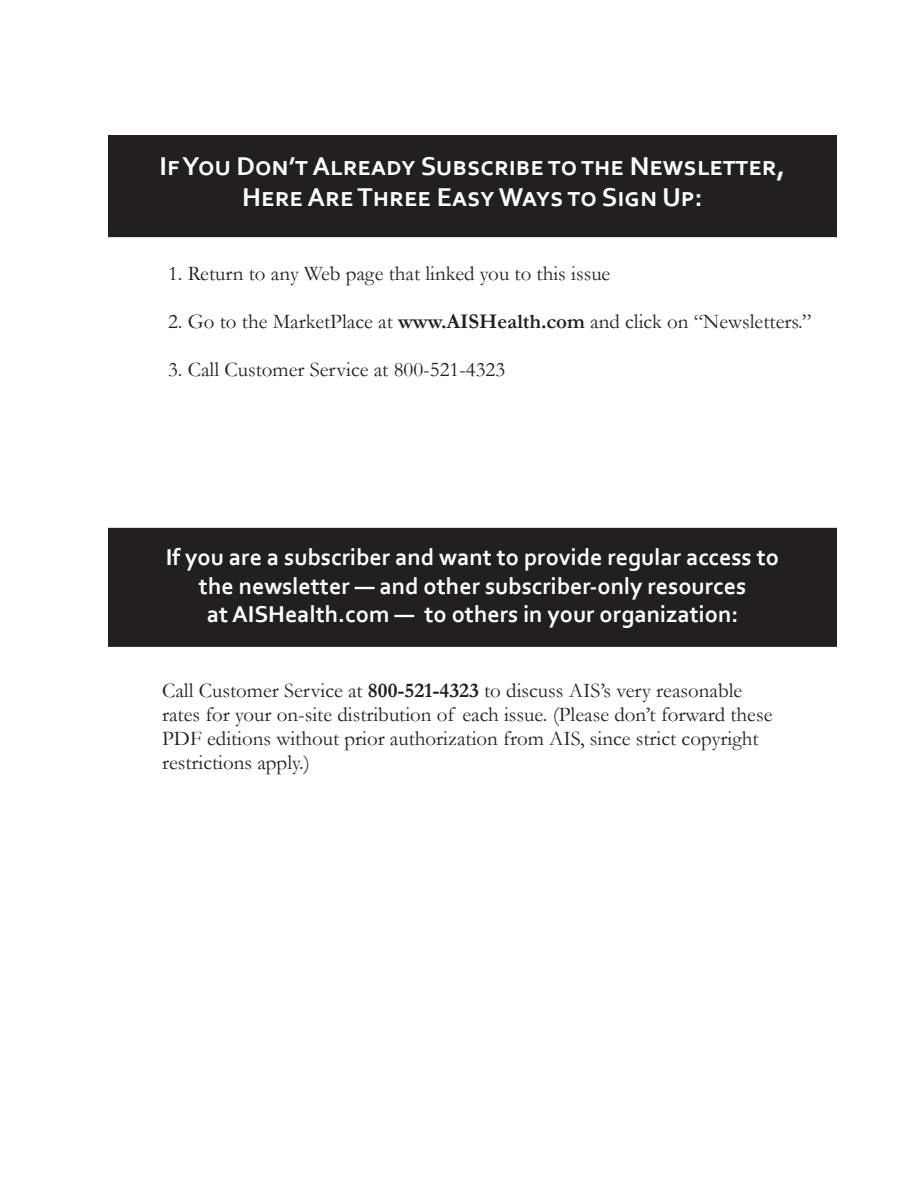
<style>
.page{position:relative;width:918px;height:1188px;background:#fff}
.page>*{position:absolute;margin:0;border:0;box-sizing:border-box;transform-origin:0 0}
.t1{font:700 27px/31.5px "Corbel";color:#fff;text-align:center}
.t2{font:700 24px/28.5px "Corbel";color:#fff;text-align:center}
.t3{font:21px/24px "Garamond";color:#231f20}
.s1{font-weight:700}
</style>
<div class="page">
<div style="left:109px;top:136px;width:727px;height:100px;background:#231f20"></div>
<div style="left:108px;top:135px;width:729px;height:102px;border:2px solid #231f20"></div>
<div style="left:109px;top:529px;width:727px;height:117px;background:#231f20"></div>
<div style="left:108px;top:528px;width:729px;height:119px;border:2px solid #231f20"></div>
<p class="t1" style="left:160px;top:149px;width:627px">If You Don’t Already Subscribe to the Newsletter,<br>Here Are Three Easy Ways to Sign Up:</p>
<p class="t3" style="left:168px;top:261px;width:444px">1. Return to any Web page that linked you to this issue</p>
<p class="t3" style="left:168px;top:309px;width:645px">2. Go to the MarketPlace at <span class="s1">www.AISHealth.com</span> and click on “Newsletters.”</p>
<p class="t3" style="left:168px;top:357px;width:339px">3. Call Customer Service at 800-521-4323</p>
<p class="t2" style="left:166px;top:542px;width:615px">If you are a subscriber and want to provide regular access to the newsletter — and other subscriber-only resources<br>at AISHealth.com — to others in your organization:</p>
<p class="t3" style="left:162px;top:678px;width:612px">Call Customer Service at <span class="s1">800-521-4323</span> to discuss AIS’s very reasonable rates for your on-site distribution of each issue. (Please don’t forward these PDF editions without prior authorization from AIS, since strict copyright restrictions apply.)</p>
</div>
